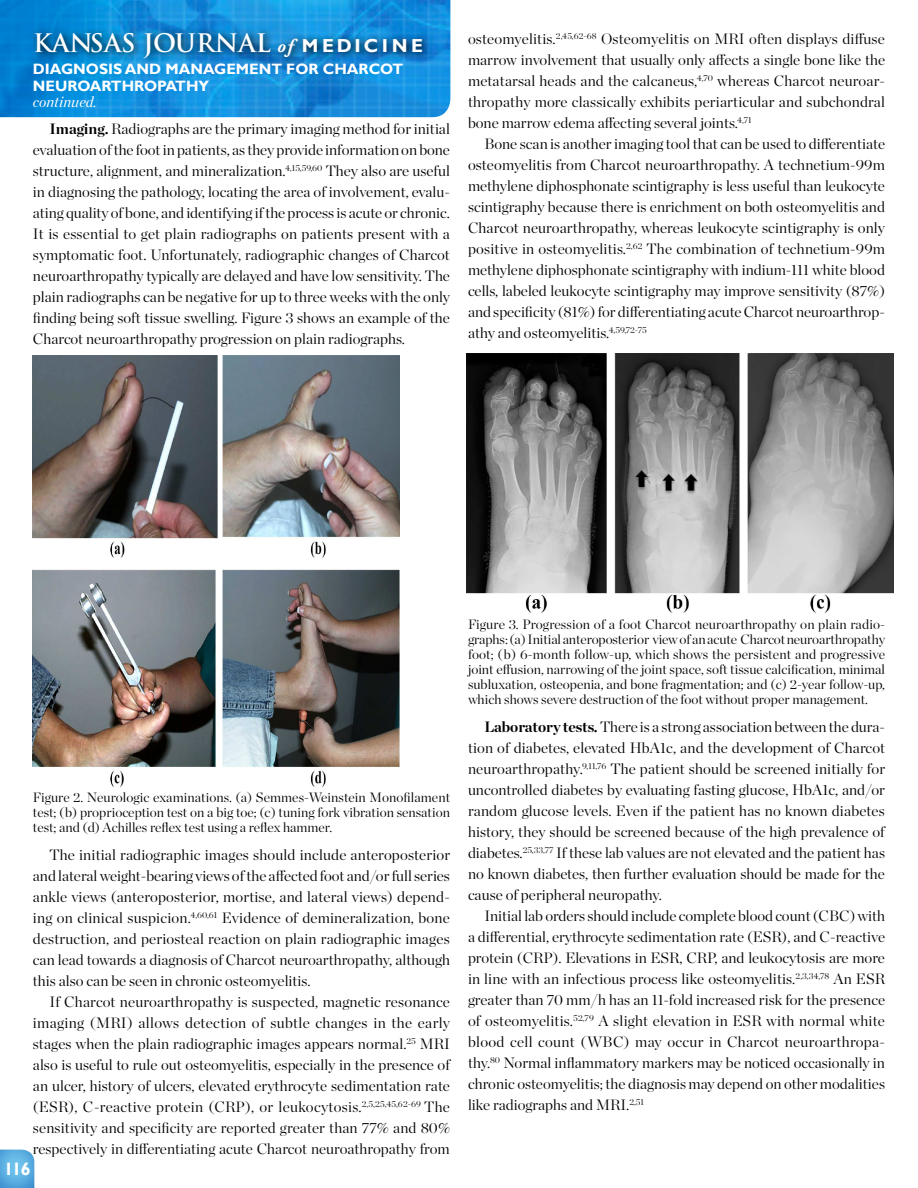
<style>
.page{position:relative;width:918px;height:1188px;background:#fff}
.page>*{position:absolute;margin:0;border:0;box-sizing:border-box;transform-origin:0 0}
.t1{font:700 24.9px "Trajan Pro";color:#fff}
.t2{font:700 18px "Gill Sans";color:#fff}
.t3{font:300 15px/21px "Chronicle Display";color:#000;text-align:justify}
.t4{font:700 15px/16.5px "Gill Sans";color:#fff}
.t5{font:italic 15px "Chronicle Display";color:#fff}
.t6{font:300 13.5px/15px "Chronicle Display";color:#000;text-align:justify}
.s1{font-family:"Adobe Garamond Pro";font-style:italic;font-size:18.75px}
.s2{font-family:"Gill Sans";font-size:18.75px}
.s3{font-weight:700}
</style>
<div class="page">
<img style="left:0;top:0;width:450px;height:117px">
<svg style="left:31px;top:26px;width:401px;height:41px"></svg>
<svg style="left:0;top:1149px;width:35px;height:39px"></svg>
<img style="left:32px;top:355px;width:368px;height:432px">
<img style="left:467px;top:353px;width:426px;height:260px">
<img style="left:632px;top:469px;width:68px;height:26px">
<p class="t1" style="left:33px;top:27px;width:391px">KANSAS JOURNAL <span class="s1">of</span> <span class="s2">M EDIC I N E</span></p>
<p class="t4" style="left:33px;top:61px;width:372px">DIAGNOSIS AND MANAGEMENT FOR CHARCOT<br>NEUROARTHROPATHY</p>
<p class="t5" style="left:33px;top:90px;width:65px">continued.</p>
<p class="t3" style="left:33px;top:117px;width:419px;text-indent:17px"><span class="s3">Imaging.</span> Radiographs are the primary imaging method for initial evaluation of the foot in patients, as they provide information on bone structure, alignment, and mineralization.<sup>4,15,59,60</sup> They also are useful in diagnosing the pathology, locating the area of involvement, evalu&shy;ating quality of bone, and identifying if the process is acute or chronic.<br>It is essential to get plain radiographs on patients present with a symptomatic foot. Unfortunately, radiographic changes of Charcot neuroarthropathy typically are delayed and have low sensitivity. The plain radiographs can be negative for up to three weeks with the only finding being soft tissue swelling. Figure 3 shows an example of the Charcot neuroarthropathy progression on plain radiographs.</p>
<p class="t3" style="left:468px;top:27px;width:419px">osteomyelitis.<sup>2,45,62-68</sup> Osteomyelitis on MRI often displays diffuse marrow involvement that usually only affects a single bone like the metatarsal heads and the calcaneus,<sup>4,70</sup> whereas Charcot neuroar&shy;thropathy more classically exhibits periarticular and subchondral bone marrow edema affecting several joints.<sup>4,71</sup></p>
<p class="t3" style="left:468px;top:132px;width:419px;text-indent:17px">Bone scan is another imaging tool that can be used to differentiate osteomyelitis from Charcot neuroarthropathy. A technetium-99m methylene diphosphonate scintigraphy is less useful than leukocyte scintigraphy because there is enrichment on both osteomyelitis and Charcot neuroarthropathy, whereas leukocyte scintigraphy is only positive in osteomyelitis.<sup>2,62</sup> The combination of technetium-99m methylene diphosphonate scintigraphy with indium-111 white blood cells, labeled leukocyte scintigraphy may improve sensitivity (87%) and specificity (81%) for differentiating acute Charcot neuroarthrop&shy;athy and osteomyelitis.<sup>4,59,72-75</sup></p>
<p class="t6" style="left:33px;top:788px;width:419px">Figure 2. Neurologic examinations. (a) Semmes-Weinstein Monofilament test; (b) proprioception test on a big toe; (c) tuning fork vibration sensation test; and (d) Achilles reflex test using a reflex hammer.</p>
<p class="t3" style="left:33px;top:843px;width:419px;text-indent:17px">The initial radiographic images should include anteroposterior and lateral weight-bearing views of the affected foot and/or full series ankle views (anteroposterior, mortise, and lateral views) depend&shy;ing on clinical suspicion.<sup>4,60,61</sup> Evidence of demineralization, bone destruction, and periosteal reaction on plain radiographic images can lead towards a diagnosis of Charcot neuroarthropathy, although this also can be seen in chronic osteomyelitis.</p>
<p class="t3" style="left:33px;top:990px;width:419px;text-indent:17px">If Charcot neuroarthropathy is suspected, magnetic resonance imaging (MRI) allows detection of subtle changes in the early stages when the plain radiographic images appears normal.<sup>25</sup> MRI also is useful to rule out osteomyelitis, especially in the presence of an ulcer, history of ulcers, elevated erythrocyte sedimentation rate (ESR), C-reactive protein (CRP), or leukocytosis.<sup>2,5,25,45,62-69</sup> The sensitivity and specificity are reported greater than 77% and 80% respectively in differentiating acute Charcot neuroathropathy from</p>
<p class="t2" style="left:4px;top:1158px;width:28px">116</p>
<p class="t6" style="left:468px;top:616px;width:419px">Figure 3. Progression of a foot Charcot neuroarthropathy on plain radio&shy;graphs: (a) Initial anteroposterior view of an acute Charcot neuroarthropathy foot; (b) 6-month follow-up, which shows the persistent and progressive joint effusion, narrowing of the joint space, soft tissue calcification, minimal subluxation, osteopenia, and bone fragmentation; and (c) 2-year follow-up, which shows severe destruction of the foot without proper management.</p>
<p class="t3" style="left:468px;top:715px;width:419px;text-indent:17px"><span class="s3">Laboratory tests.</span> There is a strong association between the dura&shy;tion of diabetes, elevated HbA1c, and the development of Charcot neuroarthropathy.<sup>9,11,76</sup> The patient should be screened initially for uncontrolled diabetes by evaluating fasting glucose, HbA1c, and/or random glucose levels. Even if the patient has no known diabetes history, they should be screened because of the high prevalence of diabetes.<sup>25,33,77</sup> If these lab values are not elevated and the patient has no known diabetes, then further evaluation should be made for the cause of peripheral neuropathy.</p>
<p class="t3" style="left:468px;top:904px;width:419px;text-indent:17px">Initial lab orders should include complete blood count (CBC) with a differential, erythrocyte sedimentation rate (ESR), and C-reactive protein (CRP). Elevations in ESR, CRP, and leukocytosis are more in line with an infectious process like osteomyelitis.<sup>2,3,34,78</sup> An ESR greater than 70 mm/h has an 11-fold increased risk for the presence of osteomyelitis.<sup>52,79</sup> A slight elevation in ESR with normal white blood cell count (WBC) may occur in Charcot neuroarthropa&shy;thy.<sup>80</sup> Normal inflammatory markers may be noticed occasionally in chronic osteomyelitis; the diagnosis may depend on other modalities like radiographs and MRI.<sup>2,51</sup></p>
</div>
